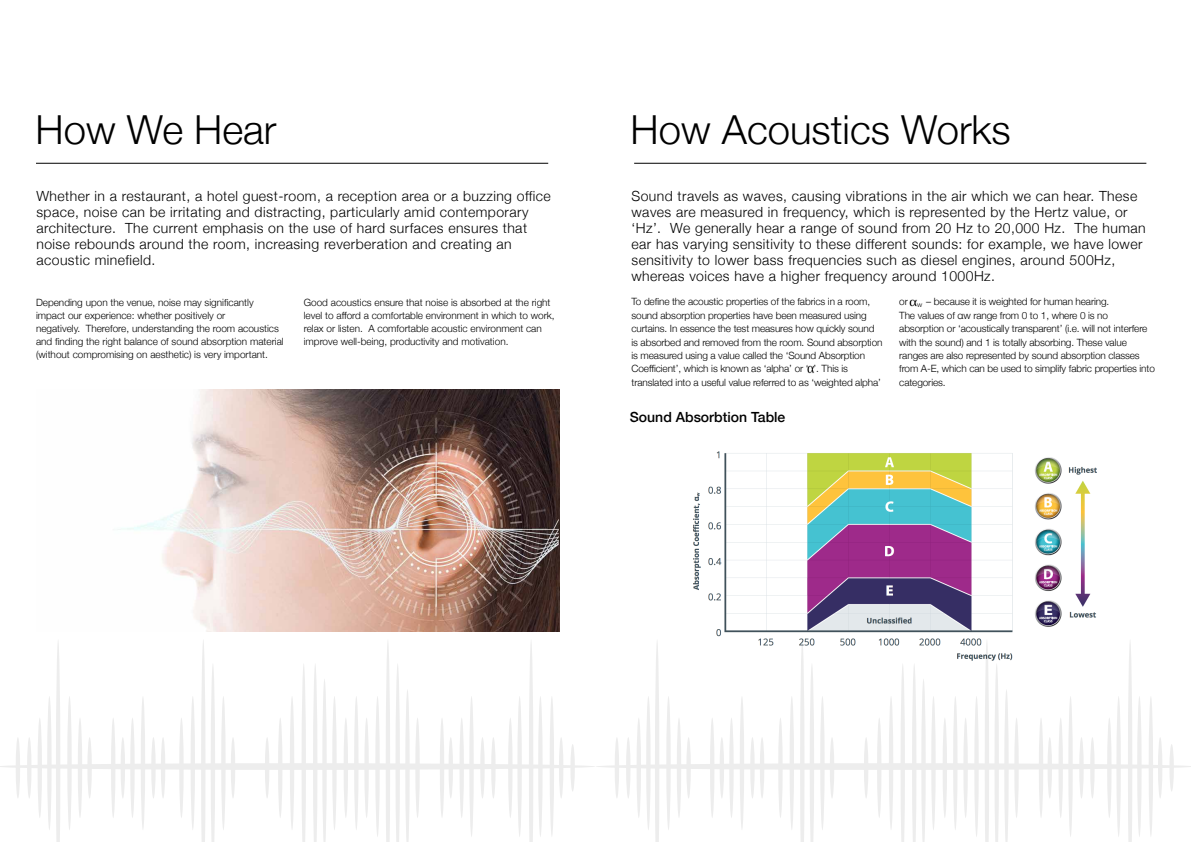
<style>
.page{position:relative;width:1191px;height:842px;background:#fff}
.page>*{position:absolute;margin:0;border:0;box-sizing:border-box;transform-origin:0 0}
.t1{font:300 40px "Helvetica Neue";color:#000}
.t2{font:300 14px/16px "Helvetica Neue";letter-spacing:.03em;color:#000}
.t3{font:500 14px "Helvetica Neue";color:#000}
.t4{font:300 10px/13.4px "Helvetica Neue";letter-spacing:-.01em;color:#000}
.t5{font:300 7px "Helvetica Neue";color:#000}
.s1{font-weight:200;font-style:italic;color:#fff}
.s2{color:#fff}
</style>
<div class="page">
<img style="left:118px;top:390px;width:441px;height:241px">
<hr style="left:36px;top:163px;width:512px;height:1px;background:#000">
<hr style="left:634px;top:163px;width:512px;height:1px;background:#000">
<svg style="left:807px;top:366px;width:8px;height:7px"></svg>
<svg style="left:910px;top:299px;width:7px;height:8px"></svg>
<svg style="left:0;top:640px;width:1191px;height:202px"></svg>
<div style="left:634px;top:422px;width:524px;height:243px;background:#fff"></div>
<img style="left:693px;top:451px;width:404px;height:214px">
<h1 class="t1" style="left:36px;top:97px;width:242px">How We Hear</h1>
<h1 class="t1" style="left:630px;top:97px;width:382px">How Acoustics Works</h1>
<p class="t2" style="left:36px;top:187px;width:516px">Whether in a restaurant, a hotel guest-room, a reception area or a buzzing office space, noise can be irritating and distracting, particularly amid contemporary architecture. The current emphasis on the use of hard surfaces ensures that noise rebounds around the room, increasing reverberation and creating an acoustic minefield.</p>
<p class="t4" style="left:36px;top:295px;width:249px;line-height:13px">Depending upon the venue, noise may significantly impact our experience: whether positively or<br>negatively. Therefore, understanding the room acoustics and finding the right balance of sound absorption material (without compromising on aesthetic) is very important.</p>
<p class="t4" style="left:304px;top:295px;width:252px;line-height:13px">Good acoustics ensure that noise is absorbed at the right level to afford a comfortable environment in which to work, relax or listen. A comfortable acoustic environment can improve well-being, productivity and motivation.</p>
<p class="t2" style="left:631px;top:187px;width:516px">Sound travels as waves, causing vibrations in the air which we can hear. These waves are measured in frequency, which is represented by the Hertz value, or ‘Hz’. We generally hear a range of sound from 20 Hz to 20,000 Hz. The human ear has varying sensitivity to these different sounds: for example, we have lower sensitivity to lower bass frequencies such as diesel engines, around 500Hz, whereas voices have a higher frequency around 1000Hz.</p>
<p class="t4" style="left:631px;top:294px;width:252px">To define the acoustic properties of the fabrics in a room, sound absorption properties have been measured using curtains. In essence the test measures how quickly sound is absorbed and removed from the room. Sound absorption is measured using a value called the ‘Sound Absorption Coefficient’, which is known as ‘alpha’ or ‘<span class="s1">α</span>’. This is translated into a useful value referred to as ‘weighted alpha’</p>
<p class="t4" style="left:899px;top:294px;width:257px">or <span class="s2">αw</span> – because it is weighted for human hearing.<br>The values of αw range from 0 to 1, where 0 is no absorption or ‘acoustically transparent’ (i.e. will not interfere with the sound) and 1 is totally absorbing. These value ranges are also represented by sound absorption classes from A-E, which can be used to simplify fabric properties into categories.</p>
<p class="t5" style="left:917px;top:299px;width:7px">w</p>
<h2 class="t3" style="left:630px;top:406px;width:157px">Sound Absorbtion Table</h2>
</div>
